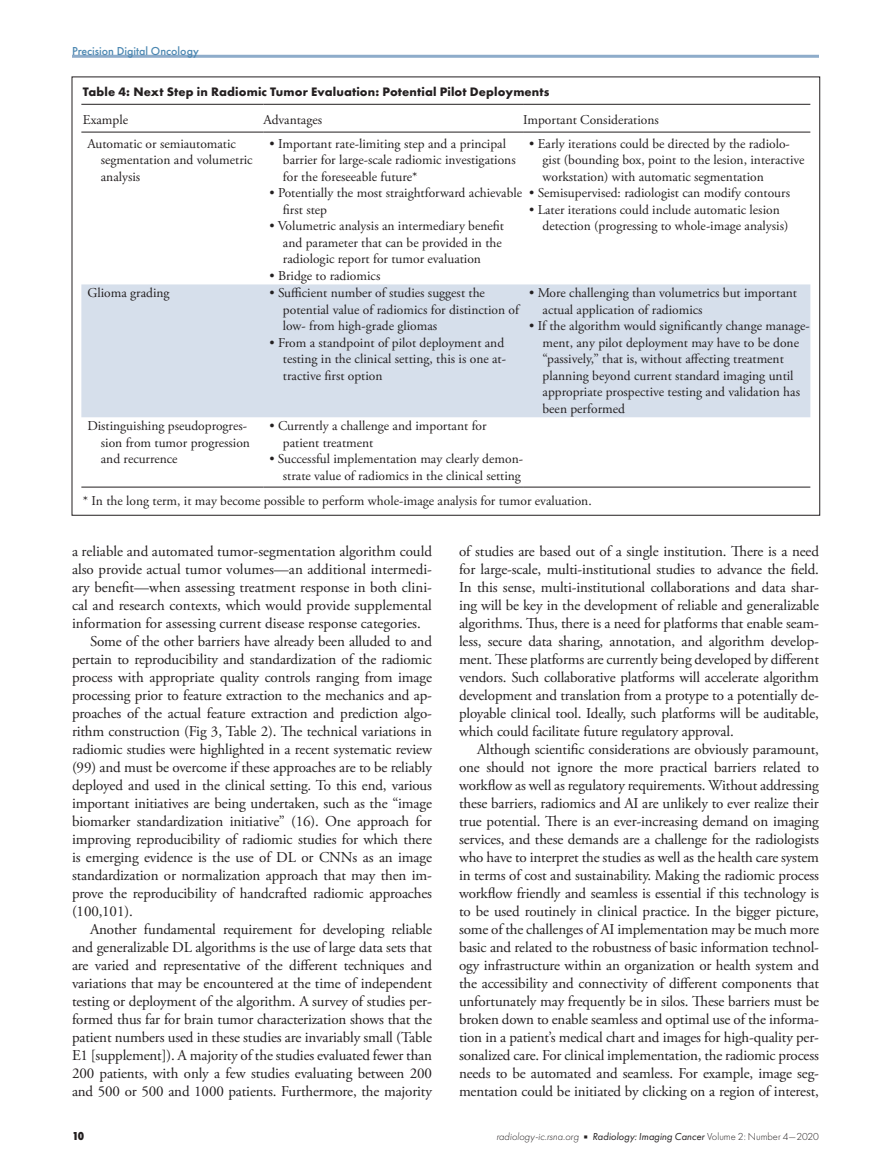
<style>
.page{position:relative;width:891px;height:1175px;background:#fff}
.page>*{position:absolute;margin:0;border:0;box-sizing:border-box;transform-origin:0 0}
.t1{font:15px/18px "Adobe Garamond Pro";letter-spacing:-.01em;color:#231f20;text-align:justify}
.t2{font:13.5px/16.5px "Adobe Garamond Pro";color:#231f20}
.t3{font:700 12.75px "Futura PT";letter-spacing:.01em;color:#231f20}
.t4{font:500 12px "Futura PT";color:#4b87b1}
.t5{font:800 12px "Futura PT Cond";color:#231f20}
.t6{font:italic 10.5px "Futura PT";color:#231f20}
.s1{font-weight:300}
.s2{font-family:"Universal Newswith Comm Pi";font-style:normal;font-size:6px}
.s3{font-weight:300;font-style:normal}
</style>
<div class="page">
<hr style="left:72px;top:55px;width:747px;height:3px;background:#8eacca">
<div style="left:81px;top:284px;width:729px;height:133px;background:#d6dfeb"></div>
<hr style="left:81px;top:104px;width:182px;height:1px;background:#231f20">
<hr style="left:263px;top:104px;width:260px;height:1px;background:#231f20">
<hr style="left:523px;top:104px;width:287px;height:1px;background:#231f20">
<hr style="left:81px;top:487px;width:182px;height:1px;background:#231f20">
<hr style="left:263px;top:487px;width:260px;height:1px;background:#231f20">
<hr style="left:523px;top:487px;width:287px;height:1px;background:#231f20">
<hr style="left:81px;top:132px;width:182px;height:1px;background:#231f20">
<hr style="left:263px;top:132px;width:260px;height:1px;background:#231f20">
<hr style="left:523px;top:132px;width:287px;height:1px;background:#231f20">
<p class="t4" style="left:72px;top:43px;width:128px">Precision Digital Oncology</p>
<p class="t3" style="left:83px;top:83px;width:468px">Table 4: Next Step in Radiomic Tumor Evaluation: Potential Pilot Deployments</p>
<p class="t2" style="left:83px;top:112px;width:47px">Example</p>
<p class="t2" style="left:263px;top:112px;width:60px">Advantages</p>
<p class="t2" style="left:523px;top:112px;width:137px">Important Considerations</p>
<p class="t2" style="left:101px;top:136px;width:153px;text-indent:-14px">Automatic or semiautomatic segmentation and volumetric analysis</p>
<p class="t2" style="left:283px;top:136px;width:234px;text-indent:-14px">• Important rate-limiting step and a principal barrier for large-scale radiomic investigations for the foreseeable future*</p>
<p class="t2" style="left:283px;top:185px;width:241px;text-indent:-14px">• Potentially the most straightforward achievable first step</p>
<p class="t2" style="left:283px;top:218px;width:223px;text-indent:-14px">• Volumetric analysis an intermediary benefit and parameter that can be provided in the radiologic report for tumor evaluation</p>
<p class="t2" style="left:269px;top:268px;width:112px">• Bridge to radiomics</p>
<p class="t2" style="left:543px;top:136px;width:264px;text-indent:-14px">• Early iterations could be directed by the radiolo&shy;gist (bounding box, point to the lesion, interactive workstation) with automatic segmentation</p>
<p class="t2" style="left:529px;top:185px;width:262px">• Semisupervised: radiologist can modify contours</p>
<p class="t2" style="left:543px;top:202px;width:247px;text-indent:-14px">• Later iterations could include automatic lesion detection (progressing to whole-image analysis)</p>
<p class="t2" style="left:87px;top:285px;width:84px">Glioma grading</p>
<p class="t2" style="left:283px;top:285px;width:238px;text-indent:-14px">• Sufficient number of studies suggest the potential value of radiomics for distinction of low- from high-grade gliomas</p>
<p class="t2" style="left:283px;top:335px;width:225px;text-indent:-14px">• From a standpoint of pilot deployment and testing in the clinical setting, this is one at&shy;tractive first option</p>
<p class="t2" style="left:543px;top:285px;width:256px;text-indent:-14px">• More challenging than volumetrics but important actual application of radiomics</p>
<p class="t2" style="left:543px;top:318px;width:269px;text-indent:-14px">• If the algorithm would significantly change manage&shy;ment, any pilot deployment may have to be done “passively,” that is, without affecting treatment planning beyond current standard imaging until appropriate prospective testing and validation has been performed</p>
<p class="t2" style="left:101px;top:418px;width:151px;text-indent:-14px">Distinguishing pseudoprogres&shy;sion from tumor progression and recurrence</p>
<p class="t2" style="left:283px;top:418px;width:205px;text-indent:-14px">• Currently a challenge and important for patient treatment</p>
<p class="t2" style="left:269px;top:451px;width:255px;text-align:right">• Successful implementation may clearly demon&shy;strate value of radiomics in the clinical setting</p>
<p class="t2" style="left:83px;top:493px;width:510px">* In the long term, it may become possible to perform whole-image analysis for tumor evaluation.</p>
<p class="t1" style="left:72px;top:543px;width:362px">a reliable and automated tumor-segmentation algorithm could</p>
<p class="t1" style="left:72px;top:561px;width:361px">also provide actual tumor volumes—an additional intermedi-</p>
<p class="t1" style="left:72px;top:579px;width:361px">ary benefit—when assessing treatment response in both clini-</p>
<p class="t1" style="left:72px;top:597px;width:362px">cal and research contexts, which would provide supplemental</p>
<p class="t1" style="left:72px;top:615px;width:350px">information for assessing current disease response categories.</p>
<p class="t1" style="left:90px;top:633px;width:344px">Some of the other barriers have already been alluded to and</p>
<p class="t1" style="left:72px;top:651px;width:361px">pertain to reproducibility and standardization of the radiomic</p>
<p class="t1" style="left:72px;top:669px;width:361px">process with appropriate quality controls ranging from image</p>
<p class="t1" style="left:72px;top:687px;width:361px">processing prior to feature extraction to the mechanics and ap-</p>
<p class="t1" style="left:72px;top:705px;width:362px">proaches of the actual feature extraction and prediction algo-</p>
<p class="t1" style="left:72px;top:723px;width:362px">rithm construction (Fig 3, Table 2). The technical variations in</p>
<p class="t1" style="left:72px;top:741px;width:361px">radiomic studies were highlighted in a recent systematic review</p>
<p class="t1" style="left:72px;top:759px;width:361px">(99) and must be overcome if these approaches are to be reliably</p>
<p class="t1" style="left:72px;top:777px;width:361px">deployed and used in the clinical setting. To this end, various</p>
<p class="t1" style="left:72px;top:795px;width:362px">important initiatives are being undertaken, such as the “image</p>
<p class="t1" style="left:72px;top:813px;width:361px">biomarker standardization initiative” (16). One approach for</p>
<p class="t1" style="left:72px;top:831px;width:361px">improving reproducibility of radiomic studies for which there</p>
<p class="t1" style="left:72px;top:849px;width:361px">is emerging evidence is the use of DL or CNNs as an image</p>
<p class="t1" style="left:72px;top:867px;width:362px">standardization or normalization approach that may then im-</p>
<p class="t1" style="left:72px;top:885px;width:362px">prove the reproducibility of handcrafted radiomic approaches</p>
<p class="t1" style="left:72px;top:903px;width:62px">(100,101).</p>
<p class="t1" style="left:90px;top:921px;width:343px">Another fundamental requirement for developing reliable</p>
<p class="t1" style="left:72px;top:939px;width:362px">and generalizable DL algorithms is the use of large data sets that</p>
<p class="t1" style="left:72px;top:957px;width:361px">are varied and representative of the different techniques and</p>
<p class="t1" style="left:72px;top:975px;width:362px">variations that may be encountered at the time of independent</p>
<p class="t1" style="left:72px;top:993px;width:361px">testing or deployment of the algorithm. A survey of studies per-</p>
<p class="t1" style="left:72px;top:1011px;width:362px">formed thus far for brain tumor characterization shows that the</p>
<p class="t1" style="left:72px;top:1029px;width:361px">patient numbers used in these studies are invariably small (Table</p>
<p class="t1" style="left:72px;top:1047px;width:362px">E1 [supplement]). A majority of the studies evaluated fewer than</p>
<p class="t1" style="left:72px;top:1065px;width:362px">200 patients, with only a few studies evaluating between 200</p>
<p class="t1" style="left:72px;top:1083px;width:361px">and 500 or 500 and 1000 patients. Furthermore, the majority</p>
<p class="t1" style="left:459px;top:543px;width:362px">of studies are based out of a single institution. There is a need for large-scale, multi-institutional studies to advance the field.<br>In this sense, multi-institutional collaborations and data shar&shy;ing will be key in the development of reliable and generalizable algorithms. Thus, there is a need for platforms that enable seam&shy;less, secure data sharing, annotation, and algorithm develop&shy;ment. These platforms are currently being developed by different vendors. Such collaborative platforms will accelerate algorithm development and translation from a protype to a potentially de&shy;ployable clinical tool. Ideally, such platforms will be auditable, which could facilitate future regulatory approval.</p>
<p class="t1" style="left:459px;top:741px;width:362px;text-indent:18px">Although scientific considerations are obviously paramount, one should not ignore the more practical barriers related to workflow as well as regulatory requirements. Without addressing these barriers, radiomics and AI are unlikely to ever realize their true potential. There is an ever-increasing demand on imaging services, and these demands are a challenge for the radiologists who have to interpret the studies as well as the health care system in terms of cost and sustainability. Making the radiomic process workflow friendly and seamless is essential if this technology is to be used routinely in clinical practice. In the bigger picture, some of the challenges of AI implementation may be much more basic and related to the robustness of basic information technol&shy;ogy infrastructure within an organization or health system and the accessibility and connectivity of different components that unfortunately may frequently be in silos. These barriers must be broken down to enable seamless and optimal use of the informa&shy;tion in a patient’s medical chart and images for high-quality per&shy;sonalized care. For clinical implementation, the radiomic process needs to be automated and seamless. For example, image seg&shy;mentation could be initiated by clicking on a region of interest,</p>
<p class="t5" style="left:72px;top:1128px;width:14px">10</p>
<p class="t6" style="left:496px;top:1130px;width:324px"><span class="s1">radiology-ic.rsna.org</span> <span class="s2">n</span> Radiology: Imaging Cancer <span class="s3">Volume 2: Number 4—2020</span></p>
</div>
